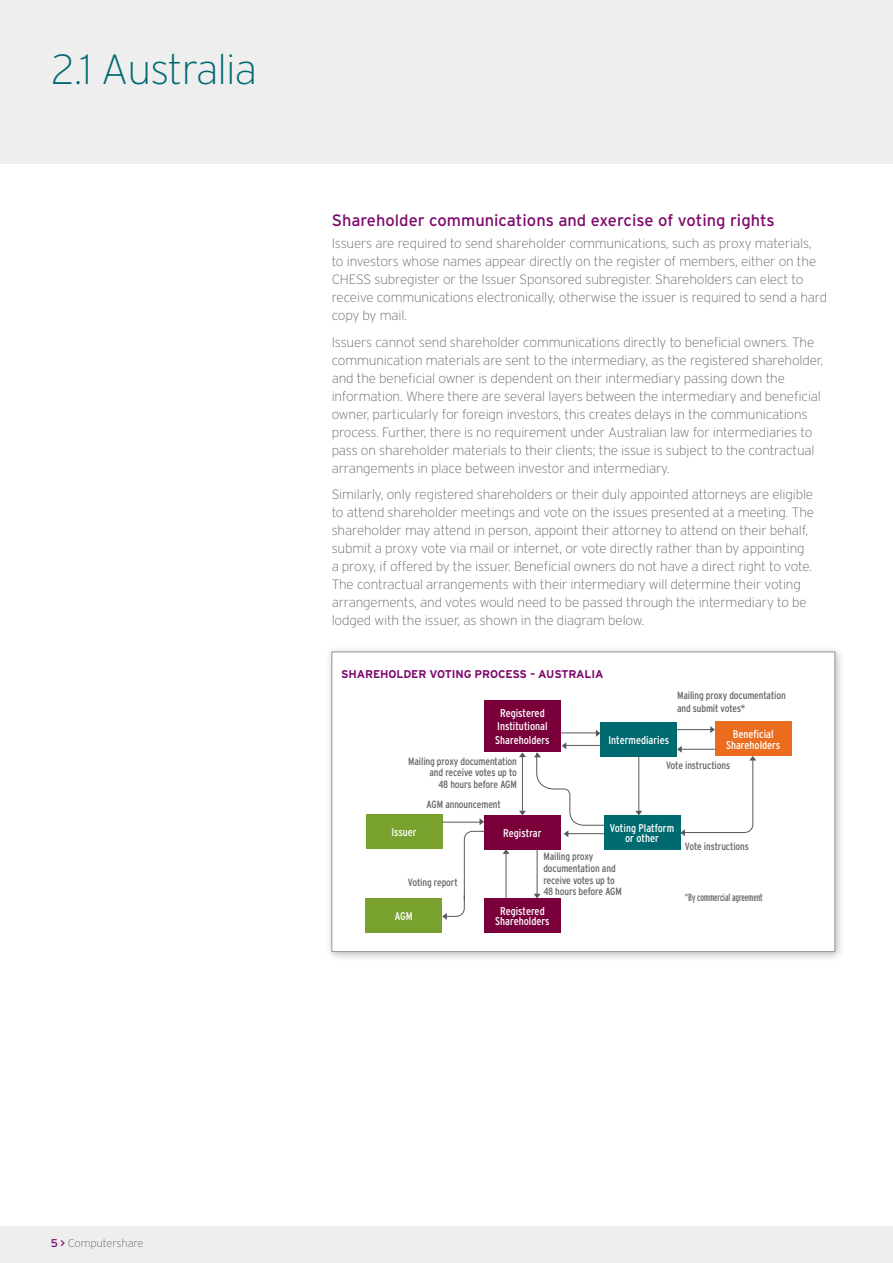
<style>
.page{position:relative;width:893px;height:1263px;background:#fff}
.page>*{position:absolute;margin:0;border:0;box-sizing:border-box;transform-origin:0 0}
._03_Page_Heading{font:200 42px "Interstate";letter-spacing:-.02em;color:#006a71}
._05_Subheading_lvl2{font:16.5px "Interstate";color:#7e0a6d}
._07_Body_copy{font:200 13.5px/18px "Interstate";letter-spacing:-.01em;color:#67676a}
.t1{font:condensed 11.25px/10.5px "Interstate";color:#fff;text-align:center}
.t2{font:700 11.25px "Interstate";letter-spacing:-.01em;color:#7e0a6d}
.t3{font:200 11.25px "Interstate";letter-spacing:-.01em;color:#67676a}
.t4{font:condensed 10.5px/11.7px "Interstate";letter-spacing:-.01em;color:#67676a}
.t5{font:extra-condensed 10.5px "Interstate";letter-spacing:-.01em;color:#67676a}
.s1{font-weight:400;color:#7e0a6d}
</style>
<div class="page">
<div style="left:0;top:0;width:893px;height:164px;background:#eeeeef"></div>
<div style="left:0;top:1226px;width:893px;height:37px;background:#eeeeef"></div>
<div style="left:326px;top:646px;width:520px;height:316px;background:#231f20;opacity:.3"></div>
<div style="left:332px;top:652px;width:503px;height:300px;background:#fff;border:1px solid #939598"></div>
<div style="left:484px;top:700px;width:77px;height:52px;background:#7a003b"></div>
<div style="left:600px;top:722px;width:77px;height:34px;background:#006a71"></div>
<div style="left:484px;top:815px;width:77px;height:34px;background:#7a003b"></div>
<svg style="left:519px;top:752px;width:7px;height:5px"></svg>
<hr style="left:522px;top:755px;width:1px;height:57px;background:#57585a">
<svg style="left:519px;top:811px;width:7px;height:4px"></svg>
<div style="left:366px;top:815px;width:76px;height:34px;background:#78a22d"></div>
<hr style="left:638px;top:756px;width:1px;height:56px;background:#57585a">
<svg style="left:635px;top:811px;width:7px;height:4px"></svg>
<div style="left:715px;top:722px;width:76px;height:34px;background:#ea6d1f"></div>
<hr style="left:677px;top:729px;width:36px;height:1px;background:#57585a">
<svg style="left:710px;top:726px;width:5px;height:7px"></svg>
<div style="left:484px;top:898px;width:77px;height:34px;background:#7a003b"></div>
<div style="left:365px;top:898px;width:77px;height:34px;background:#78a22d"></div>
<svg style="left:677px;top:746px;width:79px;height:90px"></svg>
<svg style="left:503px;top:849px;width:6px;height:5px"></svg>
<hr style="left:506px;top:852px;width:1px;height:46px;background:#57585a">
<svg style="left:534px;top:894px;width:7px;height:4px"></svg>
<hr style="left:537px;top:849px;width:1px;height:46px;background:#57585a">
<svg style="left:442px;top:818px;width:43px;height:102px"></svg>
<svg style="left:534px;top:730px;width:75px;height:107px"></svg>
<div style="left:604px;top:815px;width:76px;height:34px;background:#006a71"></div>
<p class="_03_Page_Heading" style="left:51px;top:47px;width:208px">2.1 Australia</p>
<p class="_05_Subheading_lvl2" style="left:332px;top:211px;width:445px">Shareholder communications and exercise of voting rights</p>
<p class="_07_Body_copy" style="left:332px;top:234px;width:497px">Issuers are required to send shareholder communications, such as proxy materials,<br>to investors whose names appear directly on the register of members, either on the CHESS subregister or the Issuer Sponsored subregister. Shareholders can elect to receive communications electronically, otherwise the issuer is required to send a hard copy by mail.</p>
<p class="_07_Body_copy" style="left:332px;top:333px;width:493px">Issuers cannot send shareholder communications directly to beneficial owners. The communication materials are sent to the intermediary, as the registered shareholder, and the beneficial owner is dependent on their intermediary passing down the information. Where there are several layers between the intermediary and beneficial owner, particularly for foreign investors, this creates delays in the communications process. Further, there is no requirement under Australian law for intermediaries to pass on shareholder materials to their clients; the issue is subject to the contractual arrangements in place between investor and intermediary.</p>
<p class="_07_Body_copy" style="left:332px;top:485px;width:484px">Similarly, only registered shareholders or their duly appointed attorneys are eligible to attend shareholder meetings and vote on the issues presented at a meeting. The shareholder may attend in person, appoint their attorney to attend on their behalf, submit a proxy vote via mail or internet, or vote directly rather than by appointing a proxy, if offered by the issuer. Beneficial owners do not have a direct right to vote.<br>The contractual arrangements with their intermediary will determine their voting arrangements, and votes would need to be passed through the intermediary to be lodged with the issuer, as shown in the diagram below.</p>
<p class="t2" style="left:341px;top:667px;width:264px">SHAREHOLDER VOTING PROCESS – AUSTRALIA</p>
<p class="t1" style="left:495px;top:706px;width:56px;line-height:13.5px">Registered<br>Institutional<br>Shareholders</p>
<p class="t1" style="left:608px;top:734px;width:62px">Intermediaries</p>
<p class="t4" style="left:677px;top:689px;width:110px;line-height:12.6px">Mailing proxy documentation and submit votes*</p>
<p class="t1" style="left:726px;top:729px;width:56px">Beneficial<br>Shareholders</p>
<p class="t4" style="left:408px;top:755px;width:110px;text-align:right">Mailing proxy documentation and receive votes up to<br>48 hours before AGM</p>
<p class="t4" style="left:666px;top:759px;width:65px">Vote instructions</p>
<p class="t4" style="left:427px;top:798px;width:76px">AGM announcement</p>
<p class="t1" style="left:391px;top:827px;width:27px">Issuer</p>
<p class="t1" style="left:503px;top:827px;width:40px">Registrar</p>
<p class="t1" style="left:610px;top:822px;width:66px">Voting Platform or other</p>
<p class="t4" style="left:685px;top:840px;width:65px">Vote instructions</p>
<p class="t4" style="left:408px;top:876px;width:51px">Voting report</p>
<p class="t1" style="left:395px;top:910px;width:20px">AGM</p>
<p class="t4" style="left:543px;top:850px;width:80px">Mailing proxy documentation and receive votes up to<br>48 hours before AGM</p>
<p class="t1" style="left:495px;top:905px;width:56px">Registered<br>Shareholders</p>
<p class="t5" style="left:685px;top:891px;width:79px">*By commercial agreement</p>
<p class="t3" style="left:51px;top:1237px;width:94px"><span class="s1">5 &gt;</span> Computershare</p>
</div>
